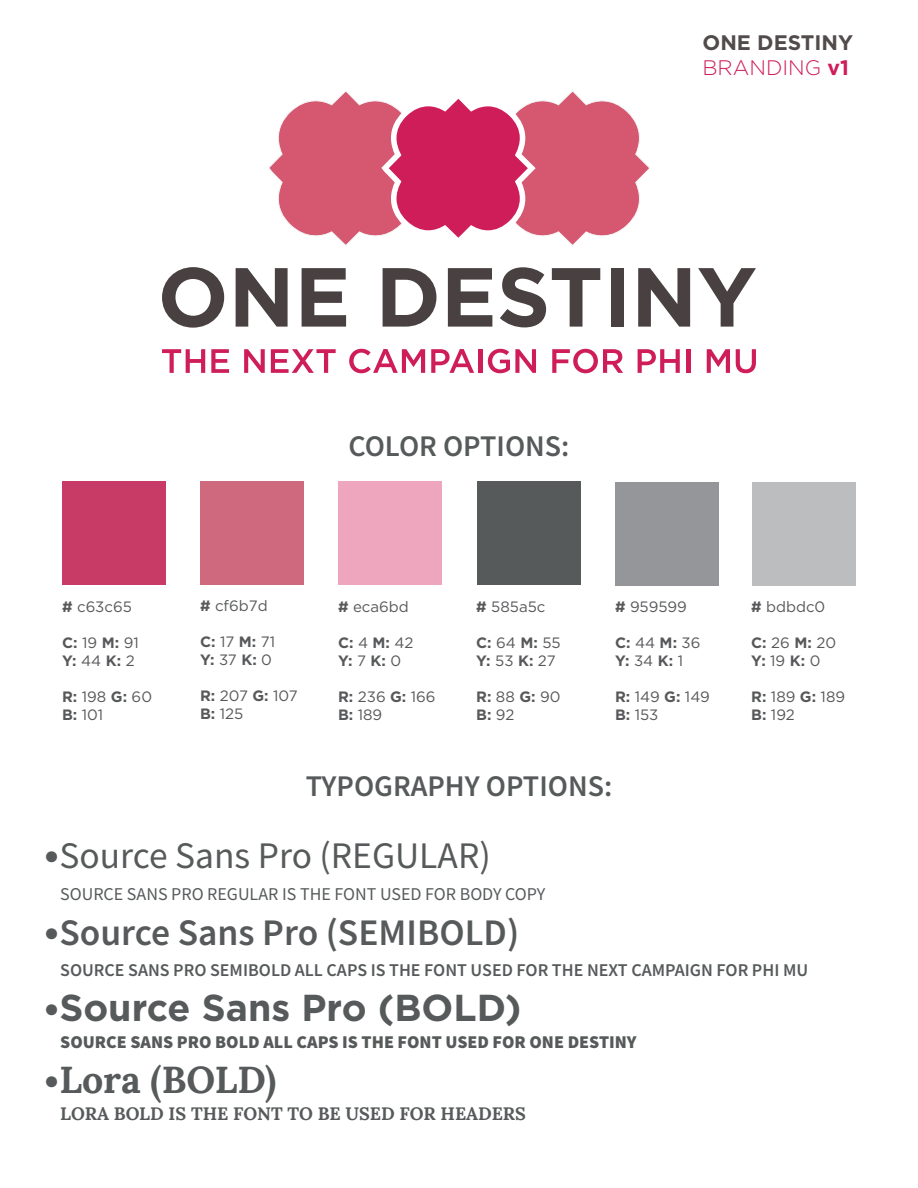
<style>
.page{position:relative;width:918px;height:1188px;background:#fff}
.page>*{position:absolute;margin:0;border:0;box-sizing:border-box;transform-origin:0 0}
.t1{font:600 37.5px "Source Sans Pro";color:#575a5b}
.t2{font:37.5px "Source Sans Pro";color:#575a5b}
.t3{font:700 37.5px "Gotham";color:#575a5b}
.t4{font:700 37.5px "Lora";color:#575a5b}
.t5{font:600 30px "Source Sans Pro";color:#575a5b}
.t6{font:700 21px/25.2px "Gotham";color:#514b4b}
.t7{font:600 18px "Source Sans Pro";color:#575a5b}
.t8{font:900 18px "Source Sans Pro";color:#575a5b}
.t9{font:18px "Source Sans Pro";color:#575a5b}
.t10{font:700 18px "Lora";color:#575a5b}
.t11{font:15px/18px "Gotham";color:#57585a}
.t12{font:700 15px/18px "Gotham";color:#57585a}
.s1{font-weight:300;color:#cf1c5a}
.s2{color:#cf1c5a}
.s3{font-weight:700}
.s4{font-weight:400}
.s5{font-family:"Aleo";font-weight:300}
</style>
<div class="page">
<div style="left:62px;top:481px;width:104px;height:104px;background:#c73b66"></div>
<div style="left:200px;top:481px;width:104px;height:104px;background:#cf6a7e"></div>
<div style="left:338px;top:481px;width:104px;height:104px;background:#eda6be"></div>
<div style="left:615px;top:482px;width:104px;height:104px;background:#959699"></div>
<div style="left:752px;top:482px;width:104px;height:104px;background:#bcbdbf"></div>
<div style="left:477px;top:481px;width:104px;height:104px;background:#575a5b"></div>
<svg style="left:162px;top:349px;width:43px;height:24px"></svg>
<svg style="left:211px;top:349px;width:18px;height:24px"></svg>
<svg style="left:244px;top:349px;width:21px;height:24px"></svg>
<svg style="left:271px;top:349px;width:65px;height:24px"></svg>
<svg style="left:349px;top:349px;width:76px;height:24px"></svg>
<svg style="left:431px;top:349px;width:43px;height:24px"></svg>
<div style="left:478px;top:349px;width:5px;height:24px;background:#ce1d59"></div>
<svg style="left:488px;top:349px;width:48px;height:24px"></svg>
<svg style="left:552px;top:349px;width:71px;height:24px"></svg>
<svg style="left:638px;top:349px;width:42px;height:24px"></svg>
<hr style="left:686px;top:349px;width:4px;height:24px;background:#ce1d59">
<svg style="left:707px;top:349px;width:23px;height:24px"></svg>
<svg style="left:736px;top:349px;width:20px;height:24px"></svg>
<svg style="left:268px;top:91px;width:382px;height:155px"></svg>
<svg style="left:162px;top:267px;width:62px;height:61px"></svg>
<svg style="left:236px;top:268px;width:52px;height:59px"></svg>
<svg style="left:302px;top:268px;width:44px;height:59px"></svg>
<svg style="left:383px;top:268px;width:53px;height:59px"></svg>
<svg style="left:448px;top:268px;width:44px;height:59px"></svg>
<svg style="left:500px;top:267px;width:46px;height:60px"></svg>
<svg style="left:552px;top:268px;width:48px;height:59px"></svg>
<div style="left:611px;top:268px;width:13px;height:59px;background:#494141"></div>
<svg style="left:638px;top:268px;width:52px;height:59px"></svg>
<svg style="left:698px;top:268px;width:58px;height:59px"></svg>
<h3 class="t6" style="left:702px;top:30px;width:152px">ONE DESTINY<br><span class="s1">BRANDING</span> <span class="s2">v1</span></h3>
<h2 class="t5" style="left:348px;top:426px;width:223px">COLOR OPTIONS:</h2>
<p class="t11" style="left:62px;top:597px;width:71px"><span class="s3">#</span> c63c65</p>
<p class="t12" style="left:62px;top:633px;width:78px">C: <span class="s4">19</span> M: <span class="s4">91<br></span>Y: <span class="s4">44</span> K: <span class="s4">2</span></p>
<p class="t11" style="left:62px;top:687px;width:91px"><span class="s3">R:</span> 198 <span class="s3">G:</span> 60<br><span class="s3">B:</span> 101</p>
<p class="t11" style="left:200px;top:597px;width:69px"><span class="s3">#</span> cf6b7d</p>
<p class="t12" style="left:200px;top:633px;width:77px">C: <span class="s4">17</span> M: <span class="s4">71<br></span>Y: <span class="s4">37</span> K: <span class="s4">0</span></p>
<p class="t11" style="left:200px;top:687px;width:99px"><span class="s3">R:</span> 207 <span class="s3">G:</span> 107<br><span class="s3">B:</span> 125</p>
<p class="t11" style="left:338px;top:597px;width:72px"><span class="s3">#</span> eca6bd</p>
<p class="t12" style="left:338px;top:633px;width:77px">C: <span class="s4">4</span> M: <span class="s4">42<br></span>Y:<span class="s4">7</span>K:<span class="s4">0</span></p>
<p class="t11" style="left:338px;top:687px;width:99px"><span class="s3">R:</span> 236 <span class="s3">G:</span> 166<br><span class="s3">B:</span> 189</p>
<p class="t11" style="left:476px;top:597px;width:71px"><span class="s3">#</span> 585a5c</p>
<p class="t12" style="left:476px;top:633px;width:86px">C: <span class="s4">64</span> M: <span class="s4">55<br></span>Y: <span class="s4">53</span> K: <span class="s4">27</span></p>
<p class="t12" style="left:476px;top:687px;width:86px">R: <span class="s4">88</span> G: <span class="s4">90<br></span>B: <span class="s4">92</span></p>
<p class="t11" style="left:615px;top:597px;width:73px"><span class="s3">#</span> 959599</p>
<p class="t12" style="left:615px;top:633px;width:87px">C: <span class="s4">44</span> M: <span class="s4">36<br></span>Y: <span class="s4">34</span> K: <span class="s4">1</span></p>
<p class="t11" style="left:615px;top:687px;width:96px"><span class="s3">R:</span> 149 <span class="s3">G:</span> 149<br><span class="s3">B:</span> 153</p>
<h2 class="t5" style="left:306px;top:767px;width:308px">TYPOGRAPHY OPTIONS:</h2>
<p class="t11" style="left:751px;top:597px;width:76px"><span class="s3">#</span> bdbdc0</p>
<p class="t12" style="left:751px;top:633px;width:86px">C: <span class="s4">26</span> M: <span class="s4">20<br></span>Y: <span class="s4">19</span> K: <span class="s4">0</span></p>
<p class="t11" style="left:751px;top:687px;width:95px"><span class="s3">R:</span> 189 <span class="s3">G:</span> 189<br><span class="s3">B:</span> 192</p>
<h1 class="t2" style="left:44px;top:832px;width:449px"><span class="s5">•</span>Source Sans Pro (REGULAR)</h1>
<p class="t9" style="left:60px;top:882px;width:487px">SOURCE SANS PRO REGULAR IS THE FONT USED FOR BODY COPY</p>
<h1 class="t1" style="left:44px;top:908px;width:477px"><span class="s5">•</span>Source Sans Pro (SEMIBOLD)</h1>
<p class="t7" style="left:60px;top:958px;width:750px">SOURCE SANS PRO SEMIBOLD ALL CAPS IS THE FONT USED FOR THE NEXT CAMPAIGN FOR PHI MU</p>
<h1 class="t3" style="left:44px;top:983px;width:479px"><span class="s5">•</span>Source Sans Pro (BOLD)</h1>
<p class="t8" style="left:60px;top:1030px;width:578px">SOURCE SANS PRO BOLD ALL CAPS IS THE FONT USED FOR ONE DESTINY</p>
<h1 class="t4" style="left:44px;top:1049px;width:234px"><span class="s5">•</span>Lora (BOLD)</h1>
<p class="t10" style="left:60px;top:1099px;width:467px">LORA BOLD IS THE FONT TO BE USED FOR HEADERS</p>
</div>
